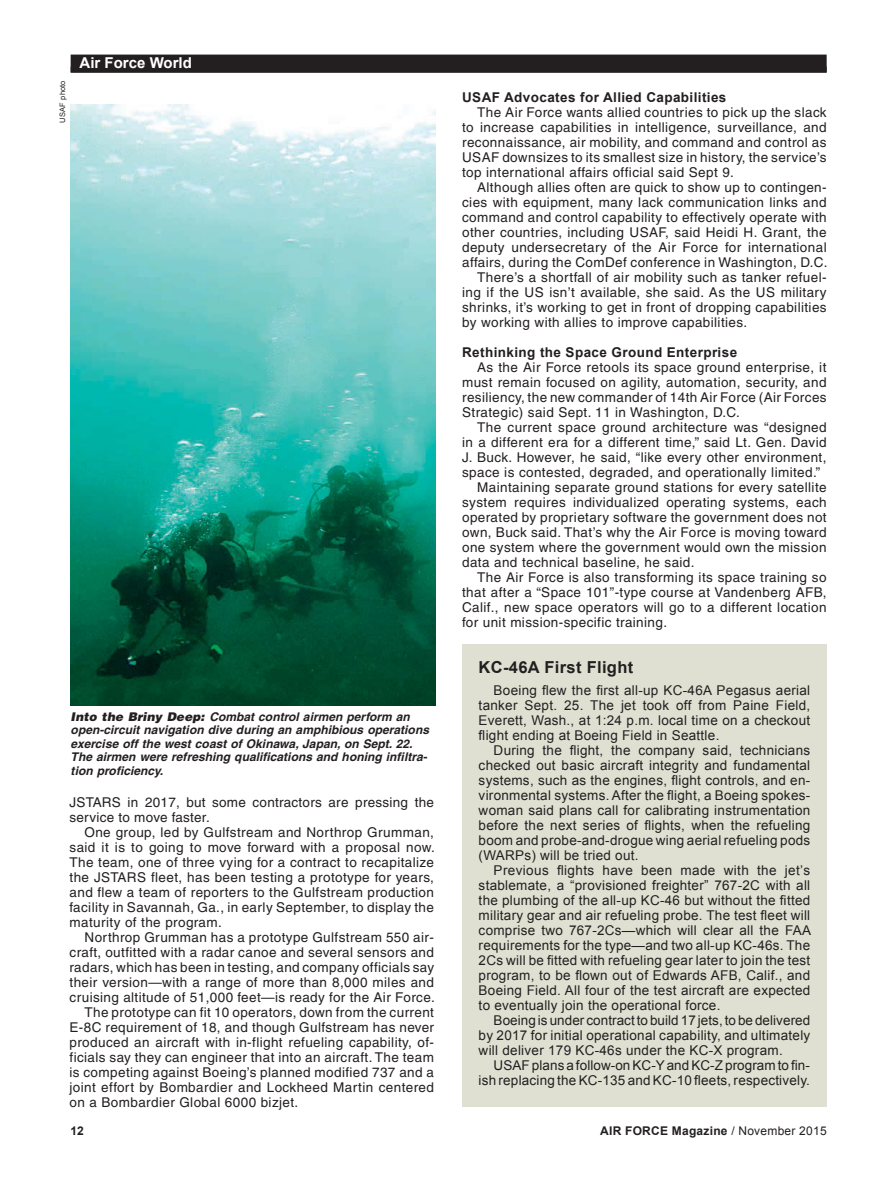
<style>
.page{position:relative;width:880px;height:1181px;background:#fff}
.page>*{position:absolute;margin:0;border:0;box-sizing:border-box;transform-origin:0 0}
.t1{font:700 16.5px "Arial";letter-spacing:.02em;color:#231f20}
.t2{font:700 15px "Arial";color:#fff}
.t3{font:13.5px/15px "Helvetica";letter-spacing:.03em;color:#231f20;text-align:justify}
.t4{font:13.5px/15px "Arial";letter-spacing:.02em;color:#231f20;text-align:justify}
.t5{font:700 13.5px "Arial";letter-spacing:.03em;color:#231f20}
.t6{font:italic 700 12px/13.5px "Helvetica";letter-spacing:.005em;color:#231f20}
.t7{font:700 12px "Arial";letter-spacing:.02em;color:#231f20}
.t8{font:7.5px "Arial";color:#231f20}
.s1{font-weight:900}
.s2{font-weight:400}
</style>
<div class="page">
<div style="left:71px;top:55px;width:756px;height:18px;background:#231f20"></div>
<div style="left:462px;top:644px;width:365px;height:462px;background:#dfe0d2"></div>
<img style="left:71px;top:104px;width:364px;height:601px">
<p class="t8" style="left:58px;top:123px;width:44px;rotate:-90deg">USAF photo</p>
<p class="t2" style="left:80px;top:54px;width:113px">Air Force World</p>
<p class="t6" style="left:71px;top:709px;width:360px"><span class="s1">Into the Briny Deep:</span> Combat control airmen perform an open-circuit navigation dive during an amphibious operations exercise off the west coast of Okinawa, Japan, on Sept. 22.<br>The airmen were refreshing qualifications and honing infiltra&shy;tion proficiency.</p>
<p class="t3" style="left:70px;top:795px;width:366px">JSTARS in 2017, but some contractors are pressing the service to move faster.</p>
<p class="t3" style="left:70px;top:825px;width:367px;text-indent:15px">One group, led by Gulfstream and Northrop Grumman, said it is to going to move forward with a proposal now.<br>The team, one of three vying for a contract to recapitalize the JSTARS fleet, has been testing a prototype for years, and flew a team of reporters to the Gulfstream production facility in Savannah, Ga., in early September, to display the maturity of the program.</p>
<p class="t3" style="left:85px;top:930px;width:351px">Northrop Grumman has a prototype Gulfstream 550 air-</p>
<p class="t3" style="left:70px;top:945px;width:366px">craft, outfitted with a radar canoe and several sensors and</p>
<p class="t3" style="left:70px;top:960px;width:366px">radars, which has been in testing, and company officials say</p>
<p class="t3" style="left:70px;top:975px;width:366px">their version—with a range of more than 8,000 miles and</p>
<p class="t3" style="left:70px;top:990px;width:367px">cruising altitude of 51,000 feet—is ready for the Air Force.</p>
<p class="t3" style="left:85px;top:1005px;width:351px">The prototype can fit 10 operators, down from the current</p>
<p class="t3" style="left:70px;top:1020px;width:366px">E-8C requirement of 18, and though Gulfstream has never</p>
<p class="t3" style="left:70px;top:1035px;width:366px">produced an aircraft with in-flight refueling capability, of-</p>
<p class="t3" style="left:70px;top:1050px;width:366px">ficials say they can engineer that into an aircraft. The team</p>
<p class="t3" style="left:70px;top:1065px;width:366px">is competing against Boeing’s planned modified 737 and a</p>
<p class="t3" style="left:70px;top:1080px;width:366px">joint effort by Bombardier and Lockheed Martin centered</p>
<p class="t3" style="left:70px;top:1095px;width:230px">on a Bombardier Global 6000 bizjet.</p>
<p class="t5" style="left:462px;top:90px;width:265px">USAF Advocates for Allied Capabilities</p>
<p class="t3" style="left:462px;top:105px;width:366px;text-indent:15px">The Air Force wants allied countries to pick up the slack to increase capabilities in intelligence, surveillance, and reconnaissance, air mobility, and command and control as USAF downsizes to its smallest size in history, the service’s top international affairs official said Sept 9.</p>
<p class="t3" style="left:477px;top:180px;width:351px">Although allies often are quick to show up to contingen-</p>
<p class="t3" style="left:462px;top:195px;width:366px">cies with equipment, many lack communication links and</p>
<p class="t3" style="left:462px;top:210px;width:366px">command and control capability to effectively operate with</p>
<p class="t3" style="left:462px;top:225px;width:366px">other countries, including USAF, said Heidi H. Grant, the</p>
<p class="t3" style="left:462px;top:240px;width:366px">deputy undersecretary of the Air Force for international</p>
<p class="t3" style="left:462px;top:255px;width:367px">affairs, during the ComDef conference in Washington, D.C.</p>
<p class="t3" style="left:477px;top:270px;width:351px">There’s a shortfall of air mobility such as tanker refuel-</p>
<p class="t3" style="left:462px;top:285px;width:366px">ing if the US isn’t available, she said. As the US military</p>
<p class="t3" style="left:462px;top:300px;width:366px">shrinks, it’s working to get in front of dropping capabilities</p>
<p class="t3" style="left:462px;top:315px;width:286px">by working with allies to improve capabilities.</p>
<p class="t5" style="left:462px;top:345px;width:277px">Rethinking the Space Ground Enterprise</p>
<p class="t3" style="left:462px;top:360px;width:366px;text-indent:15px">As the Air Force retools its space ground enterprise, it must remain focused on agility, automation, security, and resiliency, the new commander of 14th Air Force (Air Forces Strategic) said Sept. 11 in Washington, D.C.</p>
<p class="t3" style="left:477px;top:420px;width:351px">The current space ground architecture was “designed</p>
<p class="t3" style="left:462px;top:435px;width:366px">in a different era for a different time,” said Lt. Gen. David</p>
<p class="t3" style="left:462px;top:450px;width:366px">J. Buck. However, he said, “like every other environment,</p>
<p class="t3" style="left:462px;top:465px;width:360px">space is contested, degraded, and operationally limited.”</p>
<p class="t3" style="left:477px;top:480px;width:351px">Maintaining separate ground stations for every satellite</p>
<p class="t3" style="left:462px;top:495px;width:366px">system requires individualized operating systems, each</p>
<p class="t3" style="left:462px;top:510px;width:366px">operated by proprietary software the government does not</p>
<p class="t3" style="left:462px;top:525px;width:366px">own, Buck said. That’s why the Air Force is moving toward</p>
<p class="t3" style="left:462px;top:540px;width:366px">one system where the government would own the mission</p>
<p class="t3" style="left:462px;top:555px;width:234px">data and technical baseline, he said.</p>
<p class="t3" style="left:477px;top:570px;width:351px">The Air Force is also transforming its space training so</p>
<p class="t3" style="left:462px;top:585px;width:366px">that after a “Space 101”-type course at Vandenberg AFB,</p>
<p class="t3" style="left:462px;top:600px;width:366px">Calif., new space operators will go to a different location</p>
<p class="t3" style="left:462px;top:615px;width:207px">for unit mission-specific training.</p>
<p class="t1" style="left:479px;top:657px;width:156px">KC-46A First Flight</p>
<p class="t4" style="left:479px;top:683px;width:333px;text-indent:15px">Boeing flew the first all-up KC-46A Pegasus aerial tanker Sept. 25. The jet took off from Paine Field, Everett, Wash., at 1:24 p.m. local time on a checkout flight ending at Boeing Field in Seattle.</p>
<p class="t4" style="left:479px;top:743px;width:333px;text-indent:15px">During the flight, the company said, technicians checked out basic aircraft integrity and fundamental systems, such as the engines, flight controls, and en&shy;vironmental systems. After the flight, a Boeing spokes&shy;woman said plans call for calibrating instrumentation before the next series of flights, when the refueling boom and probe-and-drogue wing aerial refueling pods (WARPs) will be tried out.</p>
<p class="t4" style="left:479px;top:863px;width:334px;text-indent:15px">Previous flights have been made with the jet’s stablemate, a “provisioned freighter” 767-2C with all the plumbing of the all-up KC-46 but without the fitted military gear and air refueling probe. The test fleet will comprise two 767-2Cs—which will clear all the FAA requirements for the type—and two all-up KC-46s. The 2Cs will be fitted with refueling gear later to join the test program, to be flown out of Edwards AFB, Calif., and Boeing Field. All four of the test aircraft are expected to eventually join the operational force.</p>
<p class="t4" style="left:479px;top:1013px;width:333px;text-indent:15px">Boeing is under contract to build 17 jets, to be delivered by 2017 for initial operational capability, and ultimately will deliver 179 KC-46s under the KC-X program.</p>
<p class="t4" style="left:479px;top:1058px;width:333px;text-align:right">USAF plans a follow-on KC-Y and KC-Z program to fin&shy;ish replacing the KC-135 and KC-10 fleets, respectively.</p>
<p class="t7" style="left:71px;top:1124px;width:14px">12</p>
<p class="t7" style="left:600px;top:1124px;width:228px">AIR FORCE Magazine <span class="s2">/ November 2015</span></p>
</div>
